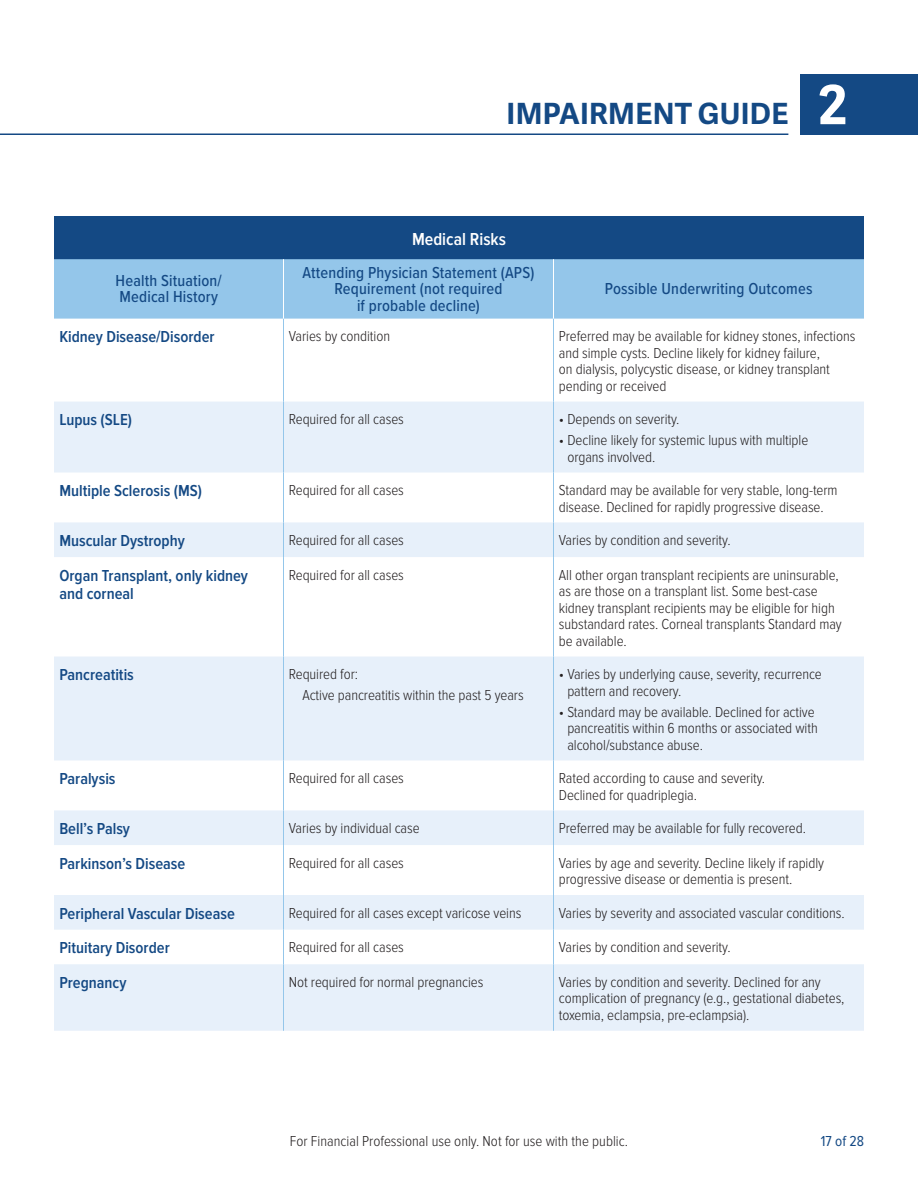
<style>
.page{position:relative;width:918px;height:1188px;background:#fff}
.page>*{position:absolute;margin:0;border:0;box-sizing:border-box;transform-origin:0 0}
.t1{font:700 29.25px "Adelle Sans";letter-spacing:.01em;color:#144984}
.t2{font:600 18px "Proxima Nova Cond";color:#fff}
.t3{font:600 16.5px/18px "Proxima Nova Cond";color:#144984}
.t4{font:500 16.5px/16.5px "Proxima Nova Cond";letter-spacing:.01em;color:#144984}
.t5{font:300 15px/16.5px "Proxima Nova Cond";letter-spacing:-.005em;color:#231f20}
.t6{font:15px "Proxima Nova Cond";color:#144984}
.s1{font-size:54px;color:#fff}
</style>
<div class="page">
<hr style="left:0;top:134px;width:788px;height:1px;background:#144984">
<div style="left:800px;top:74px;width:118px;height:61px;background:#144984"></div>
<div style="left:54px;top:216px;width:810px;height:43px;background:#144984"></div>
<div style="left:54px;top:259px;width:810px;height:60px;background:#94c6ea"></div>
<svg style="left:54px;top:402px;width:810px;height:629px;fill:#e7f0fa"></svg>
<hr style="left:283px;top:319px;width:1px;height:83px;background:#94c6ea">
<hr style="left:553px;top:319px;width:1px;height:83px;background:#94c6ea">
<hr style="left:283px;top:402px;width:1px;height:70px;background:#94c6ea">
<hr style="left:553px;top:402px;width:1px;height:70px;background:#94c6ea">
<hr style="left:283px;top:472px;width:1px;height:50px;background:#94c6ea">
<hr style="left:553px;top:472px;width:1px;height:50px;background:#94c6ea">
<hr style="left:283px;top:522px;width:1px;height:35px;background:#94c6ea">
<hr style="left:553px;top:522px;width:1px;height:35px;background:#94c6ea">
<hr style="left:283px;top:557px;width:1px;height:100px;background:#94c6ea">
<hr style="left:553px;top:557px;width:1px;height:100px;background:#94c6ea">
<hr style="left:283px;top:657px;width:1px;height:103px;background:#94c6ea">
<hr style="left:553px;top:657px;width:1px;height:103px;background:#94c6ea">
<hr style="left:283px;top:760px;width:1px;height:50px;background:#94c6ea">
<hr style="left:553px;top:760px;width:1px;height:50px;background:#94c6ea">
<hr style="left:283px;top:810px;width:1px;height:35px;background:#94c6ea">
<hr style="left:553px;top:810px;width:1px;height:35px;background:#94c6ea">
<hr style="left:283px;top:845px;width:1px;height:50px;background:#94c6ea">
<hr style="left:553px;top:845px;width:1px;height:50px;background:#94c6ea">
<hr style="left:283px;top:895px;width:1px;height:35px;background:#94c6ea">
<hr style="left:553px;top:895px;width:1px;height:35px;background:#94c6ea">
<hr style="left:283px;top:930px;width:1px;height:34px;background:#94c6ea">
<hr style="left:553px;top:930px;width:1px;height:34px;background:#94c6ea">
<hr style="left:283px;top:964px;width:1px;height:67px;background:#94c6ea">
<hr style="left:553px;top:964px;width:1px;height:67px;background:#94c6ea">
<hr style="left:283px;top:259px;width:1px;height:60px;background:#fff">
<hr style="left:553px;top:259px;width:1px;height:60px;background:#fff">
<h1 class="t1" style="left:507px;top:92px;width:342px">IMPAIRMENT GUIDE <span class="s1">2</span></h1>
<p class="t2" style="left:412px;top:229px;width:95px">Medical Risks</p>
<p class="t4" style="left:116px;top:272px;width:108px">Health Situation/<br>Medical History</p>
<p class="t4" style="left:303px;top:263px;width:233px;text-align:center">Attending Physician Statement (APS)<br>Requirement (not required<br>if probable decline)</p>
<p class="t4" style="left:605px;top:280px;width:209px">Possible Underwriting Outcomes</p>
<p class="t3" style="left:59px;top:328px;width:157px">Kidney Disease/Disorder</p>
<p class="t5" style="left:289px;top:328px;width:103px">Varies by condition</p>
<p class="t5" style="left:559px;top:328px;width:298px">Preferred may be available for kidney stones, infections and simple cysts. Decline likely for kidney failure,<br>on dialysis, polycystic disease, or kidney transplant pending or received</p>
<p class="t3" style="left:59px;top:411px;width:74px">Lupus (SLE)</p>
<p class="t5" style="left:289px;top:411px;width:116px">Required for all cases</p>
<p class="t5" style="left:559px;top:411px;width:122px">• Depends on severity.</p>
<p class="t5" style="left:567px;top:432px;width:242px;text-indent:-8px">• Decline likely for systemic lupus with multiple organs involved.</p>
<p class="t3" style="left:59px;top:482px;width:144px">Multiple Sclerosis (MS)</p>
<p class="t5" style="left:289px;top:482px;width:116px">Required for all cases</p>
<p class="t5" style="left:559px;top:482px;width:280px">Standard may be available for very stable, long-term disease. Declined for rapidly progressive disease.</p>
<p class="t3" style="left:59px;top:532px;width:127px">Muscular Dystrophy</p>
<p class="t5" style="left:289px;top:532px;width:116px">Required for all cases</p>
<p class="t5" style="left:559px;top:532px;width:173px">Varies by condition and severity.</p>
<p class="t3" style="left:59px;top:567px;width:190px">Organ Transplant, only kidney and corneal</p>
<p class="t5" style="left:289px;top:567px;width:116px">Required for all cases</p>
<p class="t5" style="left:559px;top:567px;width:284px">All other organ transplant recipients are uninsurable, as are those on a transplant list. Some best-case kidney transplant recipients may be eligible for high substandard rates. Corneal transplants Standard may be available.</p>
<p class="t3" style="left:59px;top:666px;width:76px">Pancreatitis</p>
<p class="t5" style="left:302px;top:664px;width:223px;line-height:21px;text-indent:-14px">Required for:<br>Active pancreatitis within the past 5 years</p>
<p class="t5" style="left:567px;top:666px;width:256px;text-indent:-8px">• Varies by underlying cause, severity, recurrence pattern and recovery.</p>
<p class="t5" style="left:567px;top:704px;width:252px;text-indent:-8px">• Standard may be available. Declined for active pancreatitis within 6 months or associated with alcohol/substance abuse.</p>
<p class="t3" style="left:59px;top:770px;width:58px">Paralysis</p>
<p class="t5" style="left:289px;top:770px;width:116px">Required for all cases</p>
<p class="t5" style="left:559px;top:770px;width:208px">Rated according to cause and severity.<br>Declined for quadriplegia.</p>
<p class="t3" style="left:59px;top:820px;width:72px">Bell’s Palsy</p>
<p class="t5" style="left:289px;top:820px;width:132px">Varies by individual case</p>
<p class="t5" style="left:559px;top:820px;width:249px">Preferred may be available for fully recovered.</p>
<p class="t3" style="left:59px;top:855px;width:128px">Parkinson’s Disease</p>
<p class="t5" style="left:289px;top:855px;width:116px">Required for all cases</p>
<p class="t5" style="left:559px;top:855px;width:267px">Varies by age and severity. Decline likely if rapidly progressive disease or dementia is present.</p>
<p class="t3" style="left:59px;top:905px;width:177px">Peripheral Vascular Disease</p>
<p class="t5" style="left:289px;top:905px;width:234px">Required for all cases except varicose veins</p>
<p class="t5" style="left:559px;top:905px;width:287px">Varies by severity and associated vascular conditions.</p>
<p class="t3" style="left:59px;top:939px;width:112px">Pituitary Disorder</p>
<p class="t5" style="left:289px;top:939px;width:116px">Required for all cases</p>
<p class="t5" style="left:559px;top:939px;width:173px">Varies by condition and severity.</p>
<p class="t3" style="left:59px;top:974px;width:69px">Pregnancy</p>
<p class="t5" style="left:289px;top:974px;width:196px">Not required for normal pregnancies</p>
<p class="t5" style="left:559px;top:974px;width:287px">Varies by condition and severity. Declined for any complication of pregnancy (e.g., gestational diabetes, toxemia, eclampsia, pre-eclampsia).</p>
<p class="t5" style="left:290px;top:1133px;width:340px">For Financial Professional use only. Not for use with the public.</p>
<p class="t6" style="left:821px;top:1133px;width:45px">17 of 28</p>
</div>
